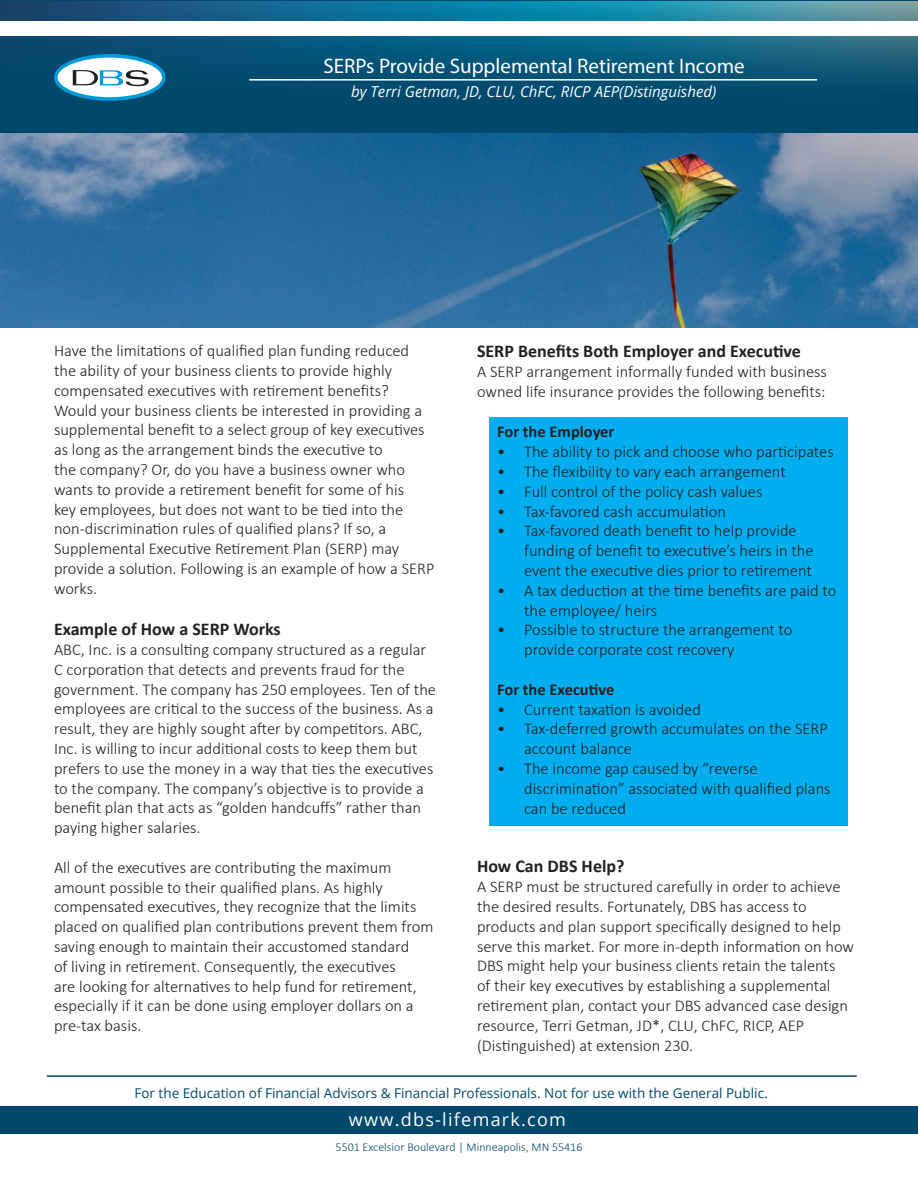
<style>
.page{position:relative;width:918px;height:1188px;background:#fff}
.page>*{position:absolute;margin:0;border:0;box-sizing:border-box;transform-origin:0 0}
.t1{font:21px "Myriad Pro";color:#fff}
.t2{font:700 18px "Calibri";color:#231f20}
.t3{font:18px "Open Sans";letter-spacing:.07em;color:#fff}
.t4{font:300 16.5px/19.8px "Calibri";color:#231f20}
.t5{font:700 16.5px "Calibri";color:#231f20}
.t6{font:italic 15.15px "Open Sans";color:#fff}
.t7{font:13.5px "Open Sans";color:#00496c}
.t8{font:300 12px "Calibri";color:#00496c}
</style>
<div class="page">
<div style="left:0;top:1px;width:918px;height:1133px;background:#00496c"></div>
<div style="left:0;top:328px;width:918px;height:778px;background:#fff"></div>
<img style="left:1px;top:2px;width:917px;height:79px">
<hr style="left:249px;top:79px;width:568px;height:2px;background:#fff">
<div style="left:0;top:21px;width:918px;height:15px;background:#fff"></div>
<div style="left:0;top:1091px;width:917px;height:15px;background:#fff"></div>
<svg style="left:54px;top:54px;width:112px;height:47px"></svg>
<img style="left:0;top:133px;width:918px;height:195px">
<hr style="left:47px;top:1075px;width:810px;height:2px;background:#08486d">
<div style="left:490px;top:418px;width:358px;height:408px;background:#00aeef"></div>
<p class="t1" style="left:324px;top:53px;width:423px">SERPs Provide Supplemental Retirement Income</p>
<p class="t6" style="left:351px;top:82px;width:367px">by Terri Getman, JD, CLU, ChFC, RICP AEP(Distinguished)</p>
<p class="t4" style="left:54px;top:341px;width:382px">Have the limitations of qualified plan funding reduced the ability of your business clients to provide highly compensated executives with retirement benefits?<br>Would your business clients be interested in providing a supplemental benefit to a select group of key executives as long as the arrangement binds the executive to<br>the company? Or, do you have a business owner who wants to provide a retirement benefit for some of his<br>key employees, but does not want to be tied into the non-discrimination rules of qualified plans? If so, a Supplemental Executive Retirement Plan (SERP) may provide a solution. Following is an example of how a SERP works.</p>
<p class="t2" style="left:54px;top:616px;width:228px">Example of How a SERP Works</p>
<p class="t4" style="left:54px;top:639px;width:384px">ABC, Inc. is a consulting company structured as a regular C corporation that detects and prevents fraud for the government. The company has 250 employees. Ten of the employees are critical to the success of the business. As a result, they are highly sought after by competitors. ABC, Inc. is willing to incur additional costs to keep them but prefers to use the money in a way that ties the executives to the company. The company’s objective is to provide a benefit plan that acts as “golden handcuffs” rather than paying higher salaries.</p>
<p class="t4" style="left:54px;top:857px;width:381px">All of the executives are contributing the maximum amount possible to their qualified plans. As highly compensated executives, they recognize that the limits placed on qualified plan contributions prevent them from saving enough to maintain their accustomed standard<br>of living in retirement. Consequently, the executives<br>are looking for alternatives to help fund for retirement, especially if it can be done using employer dollars on a pre-tax basis.</p>
<p class="t2" style="left:477px;top:339px;width:326px">SERP Benefits Both Employer and Executive</p>
<p class="t4" style="left:477px;top:362px;width:351px">A SERP arrangement informally funded with business owned life insurance provides the following benefits:</p>
<p class="t5" style="left:497px;top:420px;width:119px">For the Employer</p>
<p class="t4" style="left:497px;top:442px;width:338px">• The ability to pick and choose who participates</p>
<p class="t4" style="left:497px;top:462px;width:290px">• The flexibility to vary each arrangement</p>
<p class="t4" style="left:497px;top:481px;width:267px">• Full control of the policy cash values</p>
<p class="t4" style="left:497px;top:501px;width:230px">• Tax-favored cash accumulation</p>
<p class="t4" style="left:524px;top:521px;width:291px;text-indent:-27px">• Tax-favored death benefit to help provide funding of benefit to executive’s heirs in the event the executive dies prior to retirement</p>
<p class="t4" style="left:524px;top:580px;width:314px;text-indent:-27px">• A tax deduction at the time benefits are paid to the employee/ heirs</p>
<p class="t4" style="left:524px;top:620px;width:270px;text-indent:-27px">• Possible to structure the arrangement to provide corporate cost recovery</p>
<p class="t5" style="left:497px;top:678px;width:119px">For the Executive</p>
<p class="t4" style="left:497px;top:699px;width:205px">• Current taxation is avoided</p>
<p class="t4" style="left:524px;top:719px;width:305px;text-indent:-27px">• Tax-deferred growth accumulates on the SERP account balance</p>
<p class="t4" style="left:524px;top:759px;width:308px;text-indent:-27px">• The income gap caused by “reverse discrimination” associated with qualified plans can be reduced</p>
<p class="t2" style="left:477px;top:854px;width:149px">How Can DBS Help?</p>
<p class="t4" style="left:477px;top:877px;width:379px">A SERP must be structured carefully in order to achieve the desired results. Fortunately, DBS has access to products and plan support specifically designed to help serve this market. For more in-depth information on how DBS might help your business clients retain the talents<br>of their key executives by establishing a supplemental retirement plan, contact your DBS advanced case design resource, Terri Getman, JD*, CLU, ChFC, RICP, AEP (Distinguished) at extension 230.</p>
<p class="t7" style="left:134px;top:1084px;width:635px">For the Education of Financial Advisors &amp; Financial Professionals. Not for use with the General Public.</p>
<p class="t3" style="left:349px;top:1107px;width:219px">www.dbs-lifemark.com</p>
<p class="t8" style="left:336px;top:1139px;width:248px">5501 Excelsior Boulevard | Minneapolis, MN 55416</p>
</div>
